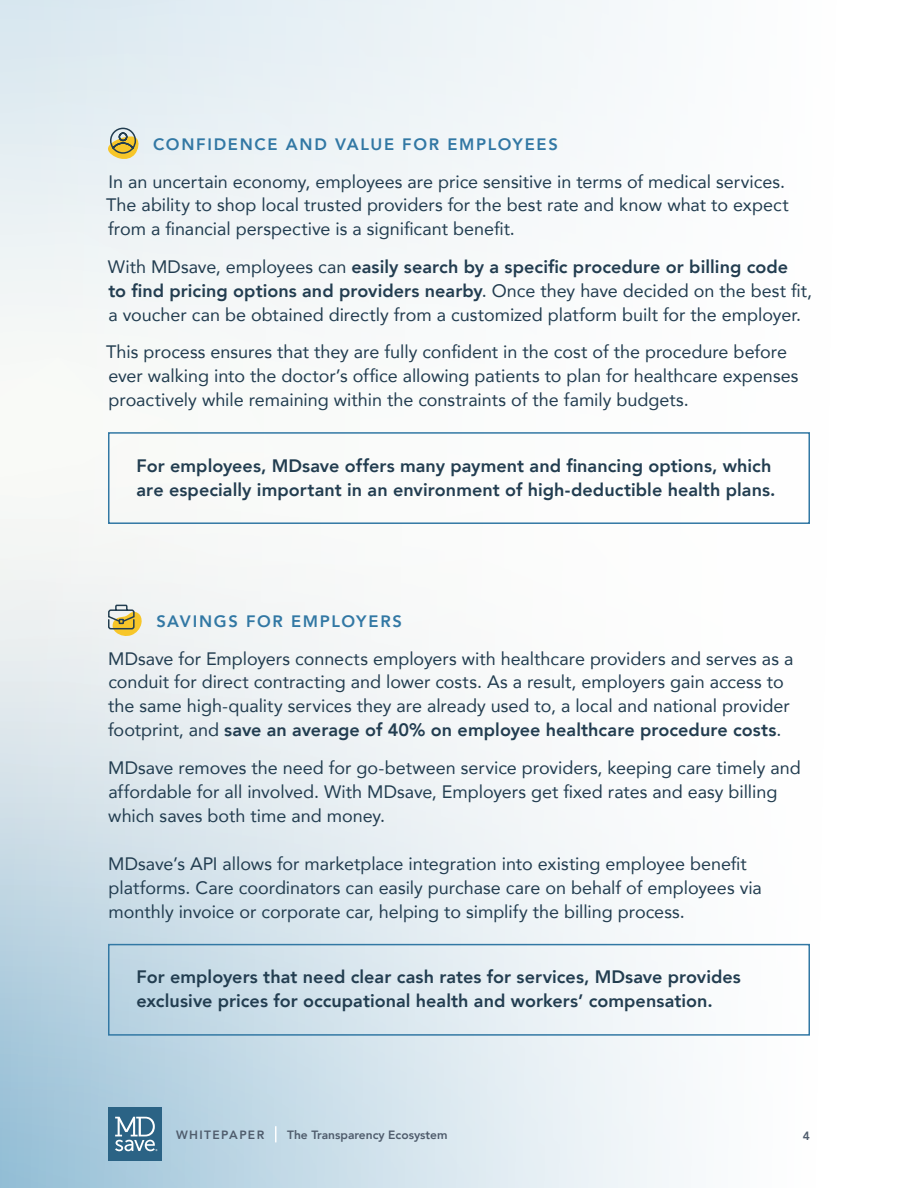
<style>
.page{position:relative;width:918px;height:1188px;background:#fff}
.page>*{position:absolute;margin:0;border:0;box-sizing:border-box;transform-origin:0 0}
.t1{font:18px/24px "Avenir";color:#223d50}
.t2{font:800 18px/24px "Avenir";letter-spacing:.005em;color:#223d50}
.t3{font:800 16.5px "Avenir";letter-spacing:.105em;color:#3278a4}
.t4{font:800 12px "Avenir";color:#4f5c6c}
.t5{font:800 12px "Avenir";letter-spacing:.12em;color:#4f5c6c}
.s1{font-weight:800}
</style>
<div class="page">
<svg style="left:108px;top:127px;width:32px;height:33px"></svg>
<div style="left:108px;top:432px;width:702px;height:92px;border:2px solid #3278a4"></div>
<svg style="left:107px;top:604px;width:35px;height:33px"></svg>
<div style="left:108px;top:944px;width:702px;height:92px;border:2px solid #3278a4"></div>
<div style="left:108px;top:1107px;width:54px;height:54px;background:#2b6385"></div>
<svg style="left:115px;top:1117px;width:42px;height:34px"></svg>
<svg style="left:275px;top:1126px;width:2px;height:16px"></svg>
<p class="t3" style="left:153px;top:131px;width:406px">CONFIDENCE AND VALUE FOR EMPLOYEES</p>
<p class="t1" style="left:106px;top:169px;width:684px">In an uncertain economy, employees are price sensitive in terms of medical services.<br>The ability to shop local trusted providers for the best rate and know what to expect from a financial perspective is a significant benefit.</p>
<p class="t1" style="left:108px;top:254px;width:706px">With MDsave, employees can <span class="s1">easily search by a specific procedure or billing code<br>to find pricing options and providers nearby</span>. Once they have decided on the best fit, a voucher can be obtained directly from a customized platform built for the employer.</p>
<p class="t1" style="left:106px;top:340px;width:694px">This process ensures that they are fully confident in the cost of the procedure before ever walking into the doctor’s office allowing patients to plan for healthcare expenses proactively while remaining within the constraints of the family budgets.</p>
<p class="t2" style="left:137px;top:453px;width:641px">For employees, MDsave offers many payment and financing options, which are especially important in an environment of high-deductible health plans.</p>
<p class="t3" style="left:156px;top:608px;width:247px">SAVINGS FOR EMPLOYERS</p>
<p class="t1" style="left:108px;top:646px;width:687px">MDsave for Employers connects employers with healthcare providers and serves as a conduit for direct contracting and lower costs. As a result, employers gain access to the same high-quality services they are already used to, a local and national provider footprint, and <span class="s1">save an average of 40% on employee healthcare procedure costs</span>.</p>
<p class="t1" style="left:108px;top:755px;width:694px">MDsave removes the need for go-between service providers, keeping care timely and affordable for all involved. With MDsave, Employers get fixed rates and easy billing which saves both time and money.</p>
<p class="t1" style="left:108px;top:851px;width:655px">MDsave’s API allows for marketplace integration into existing employee benefit platforms. Care coordinators can easily purchase care on behalf of employees via monthly invoice or corporate car, helping to simplify the billing process.</p>
<p class="t2" style="left:137px;top:965px;width:606px">For employers that need clear cash rates for services, MDsave provides exclusive prices for occupational health and workers’ compensation.</p>
<p class="t5" style="left:176px;top:1125px;width:90px">WHITEPAPER</p>
<p class="t4" style="left:287px;top:1125px;width:162px">The Transparency Ecosystem</p>
<p class="t4" style="left:803px;top:1126px;width:9px">4</p>
</div>
